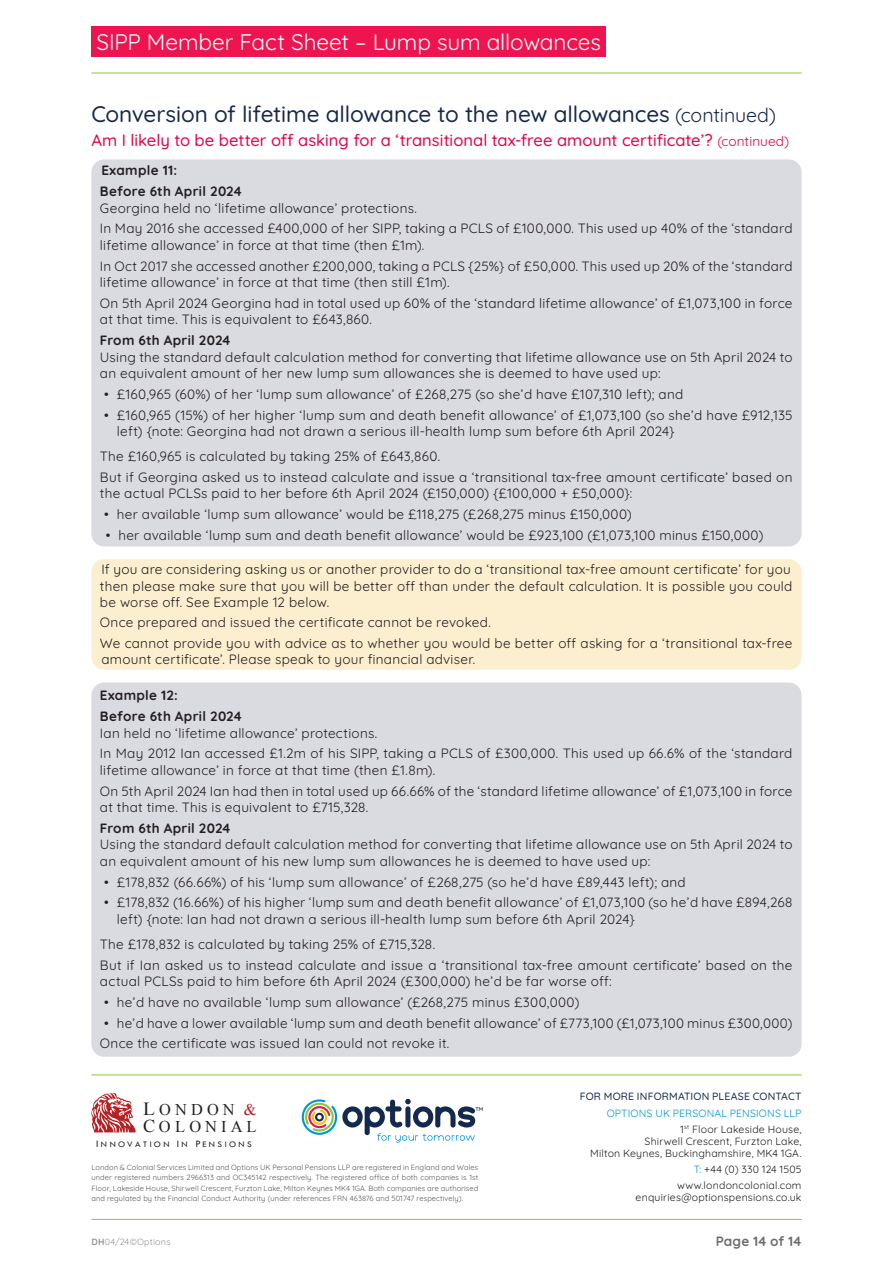
<style>
.page{position:relative;width:893px;height:1263px;background:#fff}
.page>*{position:absolute;margin:0;border:0;box-sizing:border-box;transform-origin:0 0}
.Options_-_Header__15{font:500 22.5px "Quicksand";letter-spacing:-.005em;color:#17294c}
.t1{font:22.5px "Quicksand";letter-spacing:-.005em;color:#fff}
.Options_-_Sub_Header{font:500 16.5px "Quicksand";letter-spacing:.005em;color:#e50045}
.t2{font:16.5px "Times New Roman";letter-spacing:.245em;color:#231f20}
.t3{font:16.35px "Times New Roman";letter-spacing:.25em;color:#231f20}
.Options_-_Main_Text{font:13.5px/16.5px "Quicksand";letter-spacing:.02em;color:#231f20}
.Options_-_Main_Text-2{font:700 13.5px "Quicksand";letter-spacing:.02em;color:#231f20}
.t4{font:700 13.5px "Quicksand";letter-spacing:.005em;color:#6c6d70}
.t5{font:10.5px/12px "Quicksand";letter-spacing:.02em;color:#231f20;text-align:right}
.t6{font:10.5px/16.2px "Quicksand";letter-spacing:.02em;color:#0095d9;text-align:right}
.t7{font:500 10.5px "Quicksand";letter-spacing:.02em;color:#13294f}
.t8{font:9px "Quicksand";letter-spacing:.025em;color:#939598}
.t9{font:8.7px "Tw Cen";letter-spacing:.26em;color:#231f20;scale:1.05 1}
.t10{font:7.5px/10.5px "Quicksand";letter-spacing:.01em;color:#57585a;text-align:justify}
.t11{font:500 5.55px "Quicksand";color:#231f20}
.s1{font-weight:400;font-size:19.5px}
.s2{font-weight:400;font-size:13.5px}
.s3{font-size:18.45px}
.s4{color:#b61f27}
.s5{font-size:18px}
.s6{font-size:10.2px}
.s7{color:#231f20}
.s8{color:#0095d9}
.s9{font-weight:700}
</style>
<div class="page">
<hr style="left:91px;top:73px;width:710px;height:1px;background:#8bc63e">
<div style="left:91px;top:26px;width:515px;height:31px;background:#ed144f"></div>
<svg style="left:302px;top:1099px;width:173px;height:44px"></svg>
<div style="left:315px;top:1113px;width:9px;height:8px;border:2px solid #13294f;border-radius:50%"></div>
<svg style="left:91px;top:1093px;width:45px;height:39px"></svg>
<hr style="left:91px;top:1219px;width:710px;height:1px;background:#8bc63e">
<hr style="left:91px;top:1074px;width:710px;height:1px;background:#8bc63e">
<div style="left:91px;top:159px;width:710px;height:387px;background:#dadae1;border-radius:13px"></div>
<div style="left:91px;top:559px;width:710px;height:111px;background:#fbefd0;border-radius:13px"></div>
<div style="left:91px;top:682px;width:710px;height:375px;background:#dadae1;border-radius:13px"></div>
<h1 class="t1" style="left:97px;top:24px;width:506px">SIPP Member Fact Sheet – Lump sum allowances</h1>
<p class="Options_-_Header__15" style="left:91px;top:97px;width:686px">Conversion of lifetime allowance to the new allowances <span class="s1">(continued)</span></p>
<p class="Options_-_Sub_Header" style="left:91px;top:128px;width:699px">Am I likely to be better off asking for a ‘transitional tax-free amount certificate’? <span class="s2">(continued)</span></p>
<p class="Options_-_Main_Text-2" style="left:101px;top:160px;width:77px">Example 11:</p>
<p class="Options_-_Main_Text-2" style="left:100px;top:181px;width:143px">Before 6th April 2024</p>
<p class="Options_-_Main_Text" style="left:100px;top:198px;width:319px">Georgina held no ‘lifetime allowance’ protections.</p>
<p class="Options_-_Main_Text" style="left:100px;top:219px;width:694px">In May 2016 she accessed £400,000 of her SIPP, taking a PCLS of £100,000. This used up 40% of the ‘standard lifetime allowance’ in force at that time (then £1m).</p>
<p class="Options_-_Main_Text" style="left:100px;top:256px;width:694px">In Oct 2017 she accessed another £200,000, taking a PCLS {25%} of £50,000. This used up 20% of the ‘standard lifetime allowance’ in force at that time (then still £1m).</p>
<p class="Options_-_Main_Text" style="left:100px;top:294px;width:694px">On 5th April 2024 Georgina had in total used up 60% of the ‘standard lifetime allowance’ of £1,073,100 in force at that time. This is equivalent to £643,860.</p>
<p class="Options_-_Main_Text-2" style="left:100px;top:330px;width:132px">From 6th April 2024</p>
<p class="Options_-_Main_Text" style="left:100px;top:347px;width:694px">Using the standard default calculation method for converting that lifetime allowance use on 5th April 2024 to an equivalent amount of her new lump sum allowances she is deemed to have used up:</p>
<p class="Options_-_Main_Text" style="left:104px;top:385px;width:581px">• £160,965 (60%) of her ‘lump sum allowance’ of £268,275 (so she’d have £107,310 left); and</p>
<p class="Options_-_Main_Text" style="left:117px;top:405px;width:677px;text-indent:-13px">• £160,965 (15%) of her higher ‘lump sum and death benefit allowance’ of £1,073,100 (so she’d have £912,135 left) {note: Georgina had not drawn a serious ill-health lump sum before 6th April 2024}</p>
<p class="Options_-_Main_Text" style="left:100px;top:447px;width:342px">The £160,965 is calculated by taking 25% of £643,860.</p>
<p class="Options_-_Main_Text" style="left:100px;top:468px;width:694px">But if Georgina asked us to instead calculate and issue a ‘transitional tax-free amount certificate’ based on the actual PCLSs paid to her before 6th April 2024 (£150,000) {£100,000 + £50,000}:</p>
<p class="Options_-_Main_Text" style="left:104px;top:505px;width:529px">• her available ‘lump sum allowance’ would be £118,275 (£268,275 minus £150,000)</p>
<p class="Options_-_Main_Text" style="left:106px;top:526px;width:659px">• her available ‘lump sum and death benefit allowance’ would be £923,100 (£1,073,100 minus £150,000)</p>
<p class="Options_-_Main_Text" style="left:100px;top:560px;width:694px;text-align:justify">If you are considering asking us or another provider to do a ‘transitional tax-free amount certificate’ for you then please make sure that you will be better off than under the default calculation. It is possible you could be worse off. See Example 12 below.</p>
<p class="Options_-_Main_Text" style="left:100px;top:613px;width:392px">Once prepared and issued the certificate cannot be revoked.</p>
<p class="Options_-_Main_Text" style="left:100px;top:633px;width:694px">We cannot provide you with advice as to whether you would be better off asking for a ‘transitional tax-free amount certificate’. Please speak to your financial adviser.</p>
<p class="Options_-_Main_Text-2" style="left:100px;top:685px;width:79px">Example 12:</p>
<p class="Options_-_Main_Text-2" style="left:100px;top:706px;width:143px">Before 6th April 2024</p>
<p class="Options_-_Main_Text" style="left:100px;top:723px;width:279px">Ian held no ‘lifetime allowance’ protections.</p>
<p class="Options_-_Main_Text" style="left:100px;top:744px;width:694px">In May 2012 Ian accessed £1.2m of his SIPP, taking a PCLS of £300,000. This used up 66.6% of the ‘standard lifetime allowance’ in force at that time (then £1.8m).</p>
<p class="Options_-_Main_Text" style="left:100px;top:781px;width:694px">On 5th April 2024 Ian had then in total used up 66.66% of the ‘standard lifetime allowance’ of £1,073,100 in force at that time. This is equivalent to £715,328.</p>
<p class="Options_-_Main_Text-2" style="left:100px;top:818px;width:132px">From 6th April 2024</p>
<p class="Options_-_Main_Text" style="left:100px;top:835px;width:694px">Using the standard default calculation method for converting that lifetime allowance use on 5th April 2024 to an equivalent amount of his new lump sum allowances he is deemed to have used up:</p>
<p class="Options_-_Main_Text" style="left:104px;top:872px;width:583px">• £178,832 (66.66%) of his ‘lump sum allowance’ of £268,275 (so he’d have £89,443 left); and</p>
<p class="Options_-_Main_Text" style="left:117px;top:893px;width:677px;text-indent:-13px">• £178,832 (16.66%) of his higher ‘lump sum and death benefit allowance’ of £1,073,100 (so he’d have £894,268 left) {note: Ian had not drawn a serious ill-health lump sum before 6th April 2024}</p>
<p class="Options_-_Main_Text" style="left:100px;top:934px;width:337px">The £178,832 is calculated by taking 25% of £715,328.</p>
<p class="Options_-_Main_Text" style="left:100px;top:955px;width:694px">But if Ian asked us to instead calculate and issue a ‘transitional tax-free amount certificate’ based on the actual PCLSs paid to him before 6th April 2024 (£300,000) he’d be far worse off:</p>
<p class="Options_-_Main_Text" style="left:104px;top:992px;width:477px">• he’d have no available ‘lump sum allowance’ (£268,275 minus £300,000)</p>
<p class="Options_-_Main_Text" style="left:104px;top:1013px;width:690px">• he’d have a lower available ‘lump sum and death benefit allowance’ of £773,100 (£1,073,100 minus £300,000)</p>
<p class="Options_-_Main_Text" style="left:100px;top:1034px;width:351px">Once the certificate was issued Ian could not revoke it.</p>
<p class="t3" style="left:143px;top:1098px;width:115px"><span class="s3">L</span>ONDON <span class="s4">&amp;</span></p>
<p class="t11" style="left:475px;top:1104px;width:9px">TM</p>
<p class="t2" style="left:143px;top:1115px;width:115px"><span class="s5">C</span>OLONIAL</p>
<p class="t9" style="left:96px;top:1139px;width:149px"><span class="s6">I</span>NNOVATION <span class="s6">I</span>N <span class="s6">P</span>ENSIONS</p>
<p class="t10" style="left:91px;top:1161px;width:388px">London &amp; Colonial Services Limited and Options UK Personal Pensions LLP are registered in England and Wales under registered numbers 2966313 and OC345142 respectively. The registered office of both companies is 1st Floor, Lakeside House, Shirwell Crescent, Furzton Lake, Milton Keynes MK4 1GA. Both companies are authorised and regulated by the Financial Conduct Authority (under references FRN 463876 and 501747 respectively).</p>
<p class="t7" style="left:580px;top:1088px;width:223px">FOR MORE INFORMATION PLEASE CONTACT</p>
<p class="t6" style="left:607px;top:1104px;width:196px">OPTIONS UK PERSONAL PENSIONS LLP<br><span class="s7">1</span><sup>st</sup> <span class="s7">Floor Lakeside House,</span></p>
<p class="t5" style="left:590px;top:1134px;width:213px">Shirwell Crescent, Furzton Lake,<br>Milton Keynes, Buckinghamshire, MK4 1GA.</p>
<p class="t5" style="left:677px;top:1160px;width:126px;line-height:16.2px"><span class="s8">T:</span> +44 (0) 330 124 1505 www.londoncolonial.com</p>
<p class="t5" style="left:636px;top:1190px;width:167px">enquiries@optionspensions.co.uk</p>
<p class="t8" style="left:91px;top:1234px;width:81px"><span class="s9">DH</span>04/24©Options</p>
<p class="t4" style="left:716px;top:1231px;width:87px">Page 14 of 14</p>
</div>
